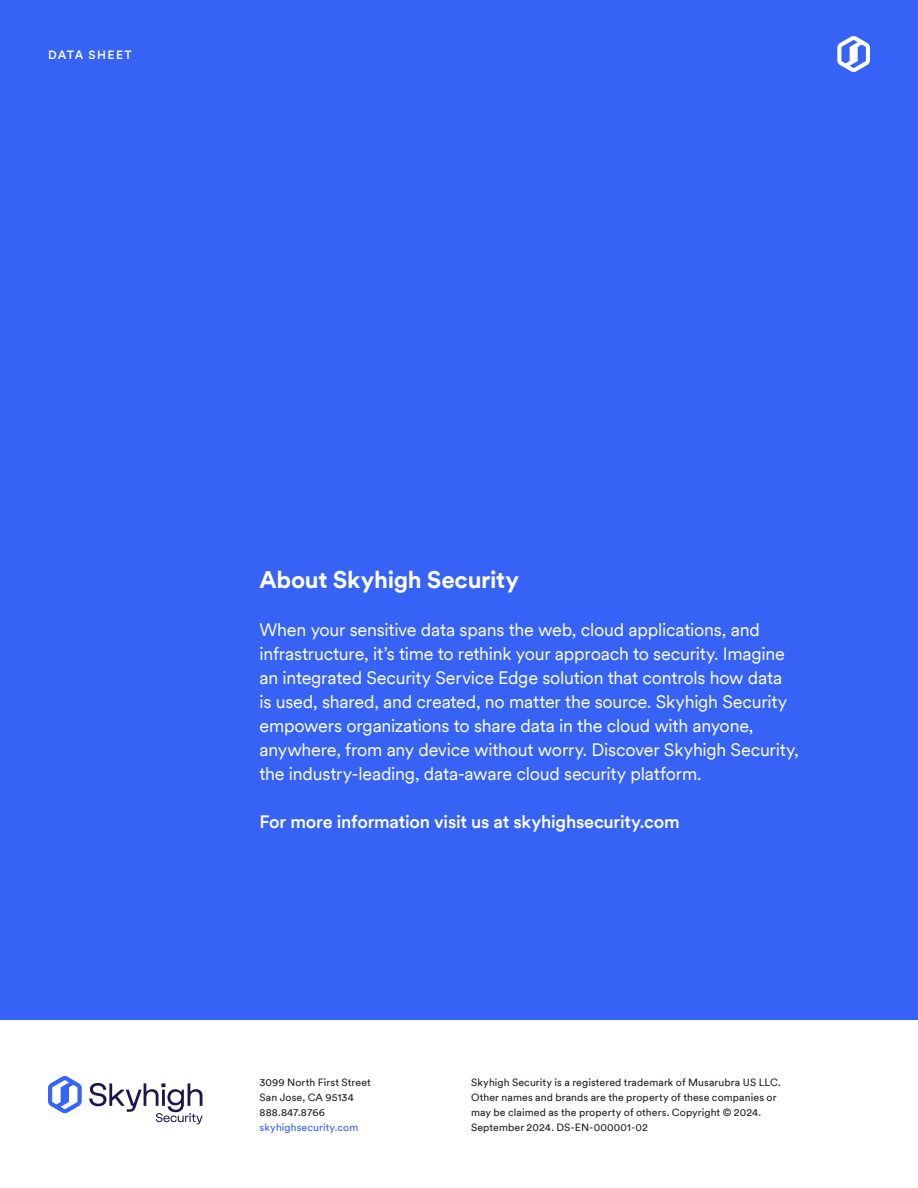
<style>
.page{position:relative;width:918px;height:1188px;background:#fff}
.page>*{position:absolute;margin:0;border:0;box-sizing:border-box;transform-origin:0 0}
.t1{font:700 24px "Circular XXTT";letter-spacing:-.015em;color:#fff}
.t2{font:18px/24px "Circular XXTT";letter-spacing:-.015em;color:#fff}
.t3{font:500 18px "Circular XXTT";letter-spacing:-.015em;color:#fff}
.t4{font:500 12px "Circular XXTT";letter-spacing:.11em;color:#fff}
.t5{font:10.5px/15px "Circular XXTT";letter-spacing:.01em;color:#231f20}
.t6{font:10.5px "Circular XXTT";letter-spacing:.01em;color:#3663f5}
</style>
<div class="page">
<div style="left:0;top:0;width:918px;height:1020px;background:#3663f5"></div>
<svg style="left:837px;top:36px;width:33px;height:36px"></svg>
<svg style="left:48px;top:1076px;width:34px;height:37px"></svg>
<svg style="left:89px;top:1083px;width:113px;height:41px"></svg>
<p class="t4" style="left:48px;top:47px;width:85px">DATA SHEET</p>
<h1 class="t1" style="left:260px;top:563px;width:261px">About Skyhigh Security</h1>
<p class="t2" style="left:260px;top:617px;width:541px">When your sensitive data spans the web, cloud applications, and infrastructure, it’s time to rethink your approach to security. Imagine an integrated Security Service Edge solution that controls how data is used, shared, and created, no matter the source. Skyhigh Security empowers organizations to share data in the cloud with anyone, anywhere, from any device without worry. Discover Skyhigh Security, the industry-leading, data-aware cloud security platform.</p>
<p class="t3" style="left:260px;top:810px;width:422px">For more information visit us at skyhighsecurity.com</p>
<p class="t5" style="left:260px;top:1074px;width:113px">3099 North First Street<br>San Jose, CA 95134<br>888.847.8766</p>
<p class="t6" style="left:260px;top:1120px;width:100px">skyhighsecurity.com</p>
<p class="t5" style="left:471px;top:1074px;width:311px">Skyhigh Security is a registered trademark of Musarubra US LLC.<br>Other names and brands are the property of these companies or may be claimed as the property of others. Copyright © 2024.<br>September 2024. DS-EN-000001-02</p>
</div>
